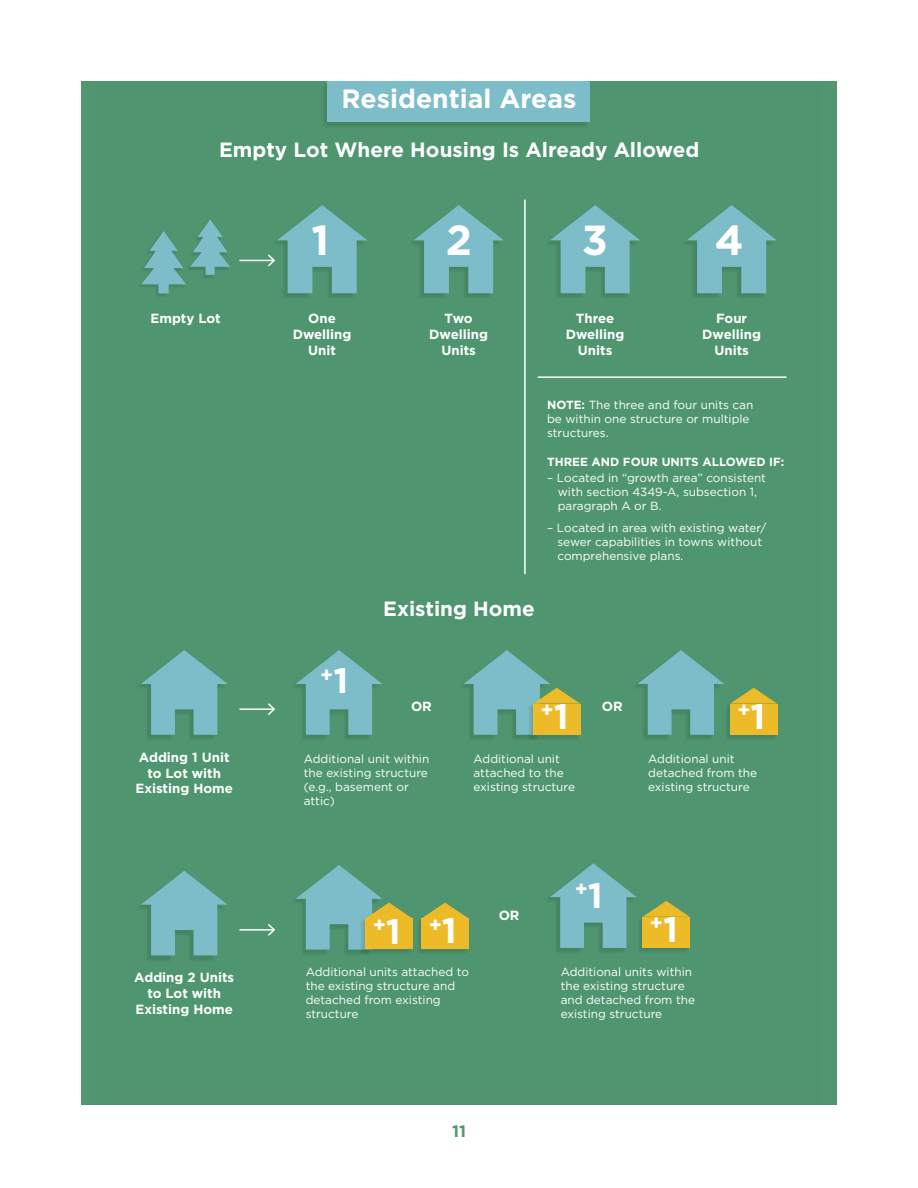
<style>
.page{position:relative;width:918px;height:1188px;background:#fff}
.page>*{position:absolute;margin:0;border:0;box-sizing:border-box;transform-origin:0 0}
.t1{font:700 42px "Gotham";color:#fff}
.t2{font:700 26.55px "Gotham";color:#fff}
.t3{font:700 20.7px "Gotham";color:#fff}
.t4{font:700 20.55px "Gotham";color:#fff}
.t5{font:700 16.5px "Gotham";color:#509770}
.t6{font:700 13.2px/15.9px "Gotham";color:#fff;text-align:center}
.t7{font:11.85px/14.1px "Gotham";color:#fff}
.t8{font:700 11.85px "Gotham";color:#fff}
.s1{font-weight:700}
.s2{font-size:35.4px}
</style>
<div class="page">
<div style="left:81px;top:81px;width:756px;height:1024px;background:#509770"></div>
<img style="left:324px;top:81px;width:266px;height:46px">
<div style="left:328px;top:81px;width:262px;height:40px;background:#7cbdc9"></div>
<img style="left:284px;top:293px;width:73px;height:4px">
<img style="left:140px;top:285px;width:27px;height:11px">
<svg style="left:141px;top:219px;width:89px;height:75px"></svg>
<img style="left:411px;top:241px;width:82px;height:56px">
<svg style="left:413px;top:205px;width:91px;height:88px"></svg>
<img style="left:548px;top:241px;width:82px;height:56px">
<svg style="left:550px;top:205px;width:90px;height:88px"></svg>
<img style="left:684px;top:241px;width:82px;height:56px">
<svg style="left:686px;top:205px;width:91px;height:88px"></svg>
<hr style="left:538px;top:376px;width:248px;height:2px;background:#fff">
<hr style="left:524px;top:200px;width:2px;height:374px;background:#fff">
<svg style="left:141px;top:650px;width:87px;height:85px"></svg>
<svg style="left:296px;top:650px;width:86px;height:85px"></svg>
<img style="left:527px;top:704px;width:54px;height:37px">
<svg style="left:463px;top:650px;width:117px;height:85px"></svg>
<div style="left:533px;top:704px;width:47px;height:31px;background:#edbb27"></div>
<svg style="left:730px;top:688px;width:47px;height:16px"></svg>
<div style="left:730px;top:704px;width:47px;height:31px;background:#edbb27"></div>
<svg style="left:637px;top:650px;width:87px;height:85px"></svg>
<img style="left:359px;top:918px;width:54px;height:38px">
<svg style="left:296px;top:865px;width:116px;height:85px"></svg>
<div style="left:365px;top:918px;width:47px;height:31px;background:#edbb27"></div>
<img style="left:639px;top:917px;width:48px;height:35px">
<svg style="left:643px;top:901px;width:47px;height:16px"></svg>
<div style="left:643px;top:917px;width:47px;height:31px;background:#edbb27"></div>
<img style="left:418px;top:918px;width:48px;height:35px">
<svg style="left:422px;top:903px;width:46px;height:15px"></svg>
<div style="left:422px;top:918px;width:47px;height:31px;background:#edbb27"></div>
<svg style="left:550px;top:863px;width:87px;height:85px"></svg>
<hr style="left:239px;top:260px;width:35px;height:1px;background:#fff">
<svg style="left:268px;top:205px;width:99px;height:88px"></svg>
<hr style="left:239px;top:708px;width:35px;height:2px;background:#fff">
<svg style="left:268px;top:703px;width:7px;height:12px"></svg>
<img style="left:139px;top:905px;width:79px;height:55px">
<svg style="left:141px;top:871px;width:87px;height:84px"></svg>
<hr style="left:239px;top:929px;width:35px;height:2px;background:#fff">
<svg style="left:268px;top:924px;width:7px;height:12px"></svg>
<h2 class="t2" style="left:342px;top:83px;width:236px">Residential Areas</h2>
<h3 class="t4" style="left:219px;top:137px;width:482px">Empty Lot Where Housing Is Already Allowed</h3>
<h1 class="t1" style="left:312px;top:216px;width:19px">1</h1>
<h1 class="t1" style="left:446px;top:216px;width:28px">2</h1>
<h1 class="t1" style="left:582px;top:216px;width:28px">3</h1>
<h1 class="t1" style="left:715px;top:216px;width:30px">4</h1>
<p class="t6" style="left:293px;top:310px;width:60px">One<br>Dwelling<br>Unit</p>
<p class="t6" style="left:151px;top:310px;width:72px">Empty Lot</p>
<p class="t6" style="left:429px;top:310px;width:60px">Two<br>Dwelling<br>Units</p>
<p class="t6" style="left:566px;top:310px;width:60px">Three<br>Dwelling<br>Units</p>
<p class="t6" style="left:702px;top:310px;width:60px">Four<br>Dwelling<br>Units</p>
<p class="t7" style="left:547px;top:398px;width:208px"><span class="s1">NOTE:</span> The three and four units can be within one structure or multiple structures.</p>
<p class="t8" style="left:547px;top:455px;width:239px">THREE AND FOUR UNITS ALLOWED IF:</p>
<p class="t7" style="left:558px;top:471px;width:210px;text-indent:-11px">– Located in “growth area” consistent with section 4349-A, subsection 1, paragraph A or B.</p>
<p class="t7" style="left:557px;top:520px;width:211px;text-indent:-10px">– Located in area with existing water/ sewer capabilities in towns without comprehensive plans.</p>
<h3 class="t4" style="left:383px;top:597px;width:153px">Existing Home</h3>
<h3 class="t3" style="left:320px;top:662px;width:30px">+<span class="s2">1</span></h3>
<p class="t6" style="left:136px;top:749px;width:99px">Adding 1 Unit to Lot with<br>Existing Home</p>
<p class="t6" style="left:134px;top:969px;width:101px">Adding 2 Units to Lot with<br>Existing Home</p>
<p class="t6" style="left:411px;top:698px;width:22px">OR</p>
<p class="t7" style="left:304px;top:751px;width:127px">Additional unit within the existing structure (e.g., basement or attic)</p>
<p class="t6" style="left:602px;top:698px;width:22px">OR</p>
<h3 class="t3" style="left:540px;top:698px;width:30px">+<span class="s2">1</span></h3>
<h3 class="t3" style="left:737px;top:698px;width:30px">+<span class="s2">1</span></h3>
<p class="t7" style="left:648px;top:751px;width:110px">Additional unit detached from the existing structure</p>
<p class="t7" style="left:474px;top:751px;width:103px">Additional unit attached to the existing structure</p>
<h3 class="t3" style="left:575px;top:877px;width:30px">+<span class="s2">1</span></h3>
<p class="t6" style="left:499px;top:907px;width:22px">OR</p>
<h3 class="t3" style="left:373px;top:913px;width:30px">+<span class="s2">1</span></h3>
<h3 class="t3" style="left:650px;top:911px;width:30px">+<span class="s2">1</span></h3>
<h3 class="t3" style="left:429px;top:912px;width:30px">+<span class="s2">1</span></h3>
<p class="t7" style="left:306px;top:964px;width:165px">Additional units attached to the existing structure and detached from existing structure</p>
<h3 class="t5" style="left:452px;top:1121px;width:15px">11</h3>
<p class="t7" style="left:561px;top:964px;width:136px">Additional units within the existing structure and detached from the existing structure</p>
</div>
